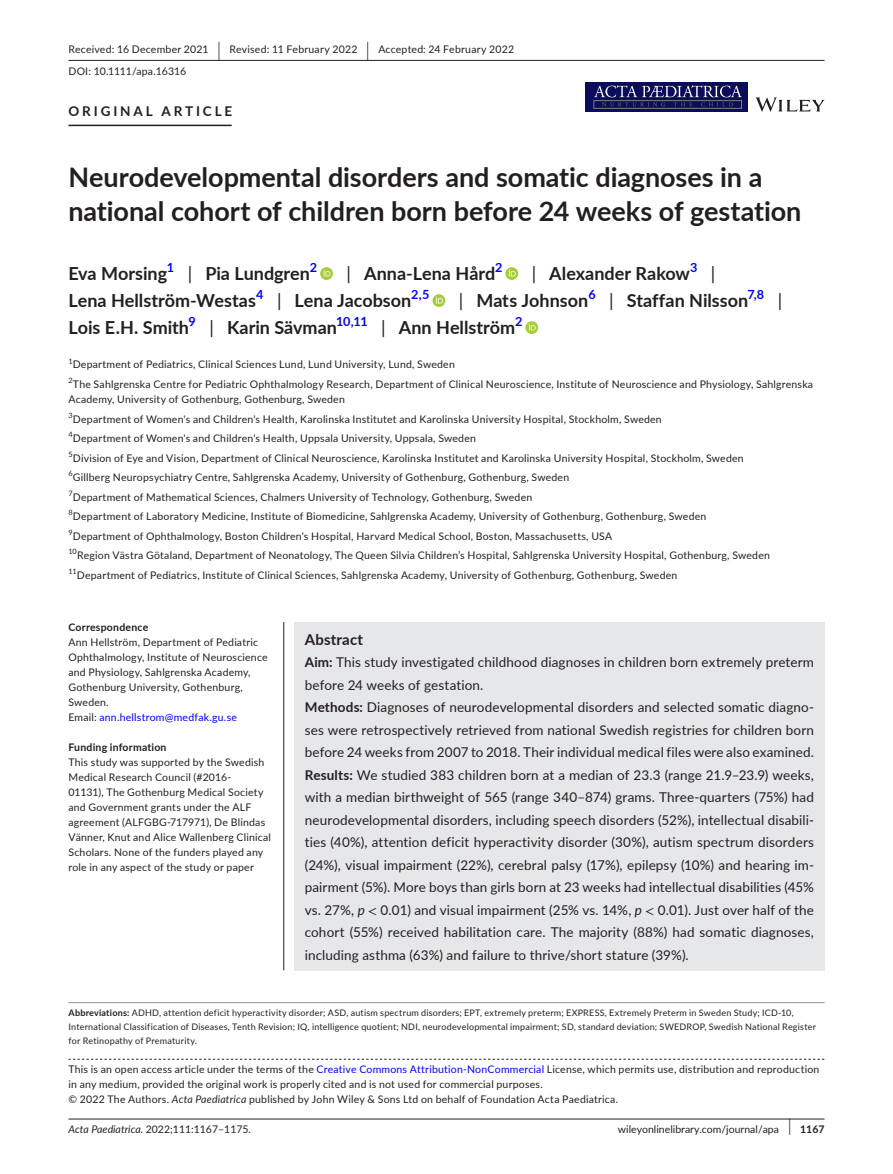
<style>
.page{position:relative;width:893px;height:1174px;background:#fff}
.page>*{position:absolute;margin:0;border:0;box-sizing:border-box;transform-origin:0 0}
.t1{font:700 27px/34.5px "Lato";color:#231f20}
.t2{font:700 18px "Lato";color:#231f20}
.t3{font:18px "Lato";color:#231f20}
.t4{font:700 15px "Lato";letter-spacing:.015em;color:#231f20}
.t5{font:13.5px/22.5px "Lato";letter-spacing:.01em;color:#231f20}
.t6{font:700 13.5px "Lato";letter-spacing:.215em;color:#231f20}
.t7{font:700 12.6px "Lato";color:#00f}
.t8{font:10.5px/15px "Lato";letter-spacing:.02em;color:#231f20}
.t9{font:10.5px "Lato";color:#231f20}
.t10{font:700 10.5px "Lato";letter-spacing:.02em;color:#231f20}
.t11{font:9px/13.5px "Lato";letter-spacing:.025em;color:#231f20}
.t12{font:7.35px "Lato";color:#231f20}
.s1{font-size:19.65px}
.s2{font-weight:400}
.s3{color:#00f}
.s4{font-weight:700}
.s5{font-style:italic}
.s6{font-family:"STIX"}
.s7{font-size:17.4px}
</style>
<div class="page">
<hr style="left:68px;top:1118px;width:756px;height:1px;background:#231f20">
<svg style="left:756px;top:97px;width:68px;height:15px"></svg>
<svg style="left:586px;top:82px;width:162px;height:30px;background:#16175d"></svg>
<svg style="left:594px;top:85px;width:148px;height:21px;background:#333472"></svg>
<hr style="left:68px;top:60px;width:756px;height:1px;background:#231f20">
<hr style="left:68px;top:125px;width:164px;height:1px;background:#231f20">
<svg style="left:320px;top:267px;width:13px;height:13px"></svg>
<svg style="left:324px;top:269px;width:6px;height:7px"></svg>
<svg style="left:505px;top:267px;width:13px;height:13px"></svg>
<svg style="left:509px;top:269px;width:7px;height:7px"></svg>
<svg style="left:432px;top:294px;width:13px;height:13px"></svg>
<svg style="left:436px;top:296px;width:7px;height:7px"></svg>
<svg style="left:525px;top:321px;width:13px;height:13px"></svg>
<svg style="left:529px;top:323px;width:7px;height:7px"></svg>
<svg style="left:68px;top:1058px;width:756px;height:1px"></svg>
<hr style="left:68px;top:1002px;width:756px;height:1px;background:#939598">
<div style="left:294px;top:622px;width:530px;height:348px;background:#e6e7e9"></div>
<hr style="left:283px;top:622px;width:1px;height:348px;background:#231f20">
<p class="t8" style="left:68px;top:38px;width:447px;line-height:21.8px">Received: 16 December 2021 <span class="s1">|</span> Revised: 11 February 2022 <span class="s1">|</span> Accepted: 24 February 2022<br>DOI: 10.1111/apa.16316</p>
<p class="t6" style="left:68px;top:101px;width:165px">ORIGINAL ARTICLE</p>
<h1 class="t1" style="left:68px;top:159px;width:734px">Neurodevelopmental disorders and somatic diagnoses in a national cohort of children born before 24 weeks of gestation</h1>
<h2 class="t2" style="left:68px;top:260px;width:100px">Eva Morsing</h2>
<p class="t7" style="left:167px;top:258px;width:9px">1</p>
<h2 class="t2" style="left:188px;top:260px;width:124px"><span class="s2">|</span> Pia Lundgren</h2>
<p class="t7" style="left:310px;top:258px;width:9px">2</p>
<h2 class="t2" style="left:346px;top:260px;width:150px"><span class="s2">|</span> Anna-Lena Hård</h2>
<p class="t7" style="left:495px;top:258px;width:9px">2</p>
<h2 class="t2" style="left:532px;top:260px;width:160px"><span class="s2">|</span> Alexander Rakow</h2>
<p class="t7" style="left:690px;top:258px;width:9px">3</p>
<h2 class="t3" style="left:711px;top:260px;width:6px">|</h2>
<h2 class="t2" style="left:68px;top:287px;width:189px">Lena Hellström-Westas</h2>
<p class="t7" style="left:256px;top:285px;width:9px">4</p>
<h2 class="t2" style="left:277px;top:287px;width:136px"><span class="s2">|</span> Lena Jacobson</h2>
<p class="t7" style="left:411px;top:285px;width:20px">2,5</p>
<h2 class="t2" style="left:459px;top:287px;width:131px"><span class="s2">|</span> Mats Johnson</h2>
<p class="t7" style="left:588px;top:285px;width:9px">6</p>
<h2 class="t2" style="left:609px;top:287px;width:140px"><span class="s2">|</span> Staffan Nilsson</h2>
<p class="t7" style="left:747px;top:285px;width:18px">7,8</p>
<h2 class="t3" style="left:778px;top:287px;width:6px">|</h2>
<h2 class="t2" style="left:68px;top:314px;width:122px">Lois E.H. Smith</h2>
<p class="t7" style="left:189px;top:312px;width:9px">9</p>
<h2 class="t2" style="left:209px;top:314px;width:129px"><span class="s2">|</span> Karin Sävman</h2>
<p class="t7" style="left:336px;top:312px;width:33px">10,11</p>
<h2 class="t2" style="left:381px;top:314px;width:136px"><span class="s2">|</span> Ann Hellström</h2>
<p class="t7" style="left:515px;top:312px;width:9px">2</p>
<p class="t12" style="left:68px;top:356px;width:6px">1</p>
<p class="t8" style="left:73px;top:357px;width:384px">Department of Pediatrics, Clinical Sciences Lund, Lund University, Lund, Sweden</p>
<p class="t12" style="left:68px;top:375px;width:6px">2</p>
<p class="t8" style="left:68px;top:376px;width:746px;text-indent:4px">The Sahlgrenska Centre for Pediatric Ophthalmology Research, Department of Clinical Neuroscience, Institute of Neuroscience and Physiology, Sahlgrenska<br>Academy, University of Gothenburg, Gothenburg, Sweden</p>
<p class="t8" style="left:68px;top:408px;width:703px;line-height:19.5px"><sup>3</sup>Department of Women's and Children's Health, Karolinska Institutet and Karolinska University Hospital, Stockholm, Sweden<br><sup>4</sup>Department of Women's and Children's Health, Uppsala University, Uppsala, Sweden<br><sup>5</sup>Division of Eye and Vision, Department of Clinical Neuroscience, Karolinska Institutet and Karolinska University Hospital, Stockholm, Sweden <sup>6</sup>Gillberg Neuropsychiatry Centre, Sahlgrenska Academy, University of Gothenburg, Gothenburg, Sweden<br><sup>7</sup>Department of Mathematical Sciences, Chalmers University of Technology, Gothenburg, Sweden<br><sup>8</sup>Department of Laboratory Medicine, Institute of Biomedicine, Sahlgrenska Academy, University of Gothenburg, Gothenburg, Sweden <sup>9</sup>Department of Ophthalmology, Boston Children's Hospital, Harvard Medical School, Boston, Massachusetts, USA<br><sup>10</sup>Region Västra Götaland, Department of Neonatology, The Queen Silvia Children’s Hospital, Sahlgrenska University Hospital, Gothenburg, Sweden <sup>11</sup>Department of Pediatrics, Institute of Clinical Sciences, Sahlgrenska Academy, University of Gothenburg, Gothenburg, Sweden</p>
<p class="t10" style="left:68px;top:619px;width:81px">Correspondence</p>
<p class="t8" style="left:68px;top:634px;width:201px">Ann Hellström, Department of Pediatric Ophthalmology, Institute of Neuroscience and Physiology, Sahlgrenska Academy, Gothenburg University, Gothenburg, Sweden.<br>Email: <span class="s3">ann.hellstrom@medfak.gu.se</span></p>
<p class="t10" style="left:68px;top:739px;width:100px">Funding information</p>
<p class="t8" style="left:68px;top:754px;width:204px">This study was supported by the Swedish Medical Research Council (#2016-<br>01131), The Gothenburg Medical Society and Government grants under the ALF agreement (ALFGBG-717971), De Blindas Vänner, Knut and Alice Wallenberg Clinical Scholars. None of the funders played any role in any aspect of the study or paper</p>
<h3 class="t4" style="left:305px;top:628px;width:60px">Abstract</h3>
<p class="t5" style="left:305px;top:650px;width:511px"><span class="s4">Aim:</span> This study investigated childhood diagnoses in children born extremely preterm before 24 weeks of gestation.<br><span class="s4">Methods:</span> Diagnoses of neurodevelopmental disorders and selected somatic diagno&shy;ses were retrospectively retrieved from national Swedish registries for children born before 24 weeks from 2007 to 2018. Their individual medical files were also examined.<br><span class="s4">Results:</span> We studied 383 children born at a median of 23.3 (range 21.9–23.9) weeks, with a median birthweight of 565 (range 340–874) grams. Three-quarters (75%) had neurodevelopmental disorders, including speech disorders (52%), intellectual disabili&shy;ties (40%), attention deficit hyperactivity disorder (30%), autism spectrum disorders (24%), visual impairment (22%), cerebral palsy (17%), epilepsy (10%) and hearing im&shy;pairment (5%). More boys than girls born at 23 weeks had intellectual disabilities (45% vs. 27%, <span class="s5">p</span> <span class="s6">&lt;</span> 0.01) and visual impairment (25% vs. 14%, <span class="s5">p</span> <span class="s6">&lt;</span> 0.01). Just over half of the cohort (55%) received habilitation care. The majority (88%) had somatic diagnoses, including asthma (63%) and failure to thrive/short stature (39%).</p>
<p class="t11" style="left:68px;top:1006px;width:749px"><span class="s4">Abbreviations:</span> ADHD, attention deficit hyperactivity disorder; ASD, autism spectrum disorders; EPT, extremely preterm; EXPRESS, Extremely Preterm in Sweden Study; ICD-10,<br>International Classification of Diseases, Tenth Revision; IQ, intelligence quotient; NDI, neurodevelopmental impairment; SD, standard deviation; SWEDROP, Swedish National Register for Retinopathy of Prematurity.</p>
<p class="t8" style="left:68px;top:1061px;width:752px">This is an open access article under the terms of the <span class="s3">Creative Commons Attribution-NonCommercial</span> License, which permits use, distribution and reproduction in any medium, provided the original work is properly cited and is not used for commercial purposes.<br>© 2022 The Authors. <span class="s5">Acta Paediatrica</span> published by John Wiley &amp; Sons Ltd on behalf of Foundation Acta Paediatrica.</p>
<p class="t9" style="left:68px;top:1121px;width:184px"><span class="s5">Acta Paediatrica.</span> 2022;111:1167–1175.</p>
<p class="t9" style="left:618px;top:1121px;width:208px">wileyonlinelibrary.com/journal/apa <span class="s7">|</span> <span class="s4">1167</span></p>
</div>
